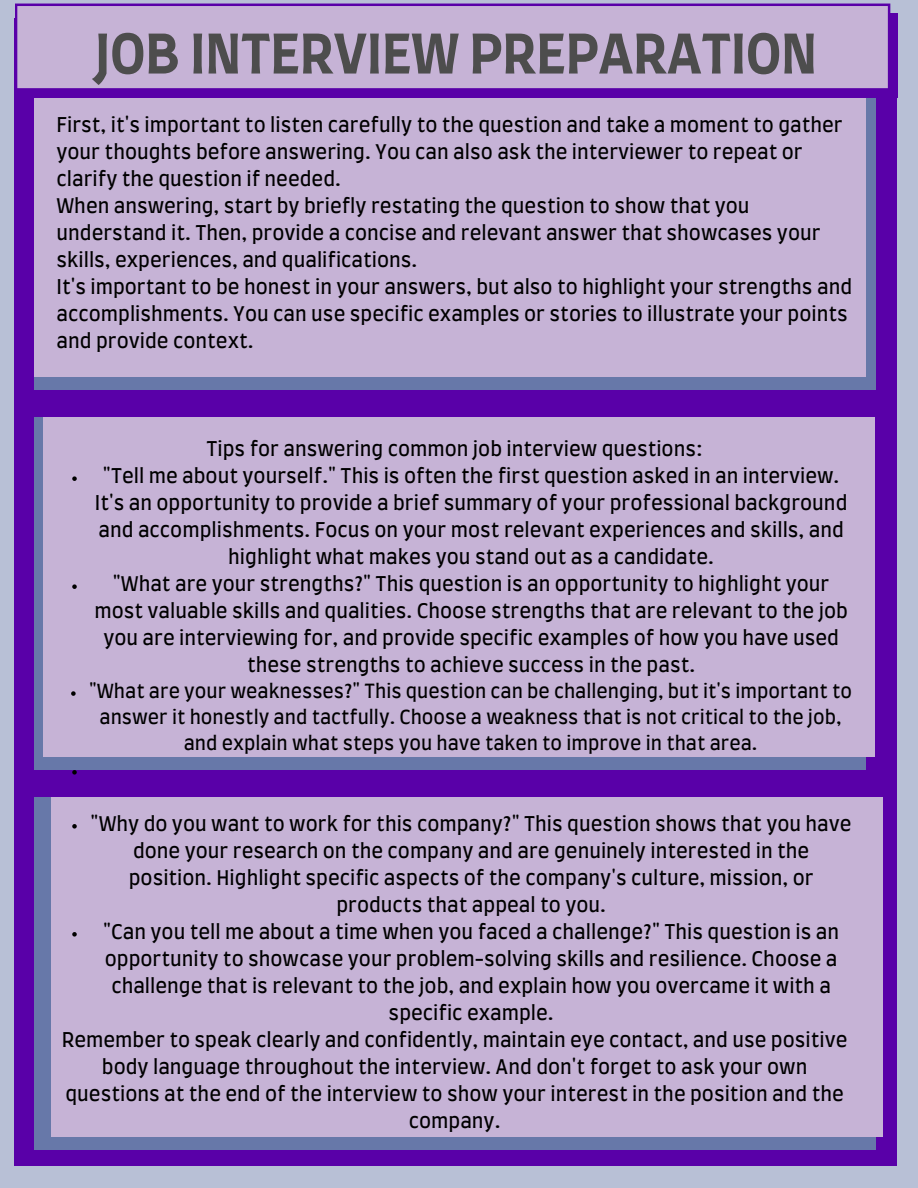
<style>
.page{position:relative;width:918px;height:1188px;background:#b8c0d6}
.page>*{position:absolute;margin:0;border:0;box-sizing:border-box;transform-origin:0 0}
.t1{font:700 53.25px "Farro";color:#4d4d4d}
.t2{font:19.5px/27px "Farro";color:#000;text-align:center}
.t3{font:18.75px/25.8px "Farro";color:#000;text-align:center}
</style>
<div class="page">
<div style="left:15px;top:18px;width:882px;height:1148px;background:#5900a8"></div>
<div style="left:34px;top:37px;width:841px;height:353px;background:#6778a9"></div>
<div style="left:34px;top:418px;width:832px;height:352px;background:#6778a9"></div>
<div style="left:34px;top:797px;width:841px;height:353px;background:#6778a9"></div>
<div style="left:34px;top:37px;width:832px;height:340px;background:#c6b3d6"></div>
<div style="left:43px;top:417px;width:832px;height:340px;background:#c6b3d6"></div>
<div style="left:52px;top:797px;width:831px;height:340px;background:#c6b3d6"></div>
<svg style="left:72px;top:476px;width:5px;height:5px"></svg>
<svg style="left:72px;top:584px;width:5px;height:5px"></svg>
<svg style="left:71px;top:691px;width:5px;height:5px"></svg>
<svg style="left:72px;top:770px;width:5px;height:5px"></svg>
<svg style="left:72px;top:824px;width:5px;height:5px"></svg>
<svg style="left:72px;top:932px;width:5px;height:5px"></svg>
<div style="left:24px;top:13px;width:873px;height:85px;background:#5900a8"></div>
<div style="left:15px;top:4px;width:875px;height:85px;background:#c6b3d6"></div>
<p class="t1" style="left:95px;top:31px;width:724px">JOB INTERVIEW PREPARATION</p>
<p class="t2" style="left:57px;top:113px;width:788px;text-align:left">First, it's important to listen carefully to the question and take a moment to gather your thoughts before answering. You can also ask the interviewer to repeat or clarify the question if needed.</p>
<p class="t2" style="left:57px;top:194px;width:766px;text-align:left">When answering, start by briefly restating the question to show that you understand it. Then, provide a concise and relevant answer that showcases your skills, experiences, and qualifications.</p>
<p class="t2" style="left:57px;top:275px;width:797px;text-align:left">It's important to be honest in your answers, but also to highlight your strengths and accomplishments. You can use specific examples or stories to illustrate your points and provide context.</p>
<p class="t2" style="left:206px;top:437px;width:498px">Tips for answering common job interview questions:</p>
<p class="t2" style="left:95px;top:464px;width:754px">"Tell me about yourself." This is often the first question asked in an interview.<br>It's an opportunity to provide a brief summary of your professional background and accomplishments. Focus on your most relevant experiences and skills, and highlight what makes you stand out as a candidate.</p>
<p class="t2" style="left:94px;top:572px;width:755px">"What are your strengths?" This question is an opportunity to highlight your most valuable skills and qualities. Choose strengths that are relevant to the job you are interviewing for, and provide specific examples of how you have used these strengths to achieve success in the past.</p>
<p class="t3" style="left:89px;top:680px;width:764px">"What are your weaknesses?" This question can be challenging, but it's important to answer it honestly and tactfully. Choose a weakness that is not critical to the job, and explain what steps you have taken to improve in that area.</p>
<p class="t2" style="left:91px;top:811px;width:763px">"Why do you want to work for this company?" This question shows that you have done your research on the company and are genuinely interested in the position. Highlight specific aspects of the company's culture, mission, or products that appeal to you.</p>
<p class="t2" style="left:103px;top:919px;width:738px">"Can you tell me about a time when you faced a challenge?" This question is an opportunity to showcase your problem-solving skills and resilience. Choose a challenge that is relevant to the job, and explain how you overcame it with a specific example.</p>
<p class="t2" style="left:62px;top:1027px;width:787px">Remember to speak clearly and confidently, maintain eye contact, and use positive body language throughout the interview. And don't forget to ask your own questions at the end of the interview to show your interest in the position and the company.</p>
</div>
